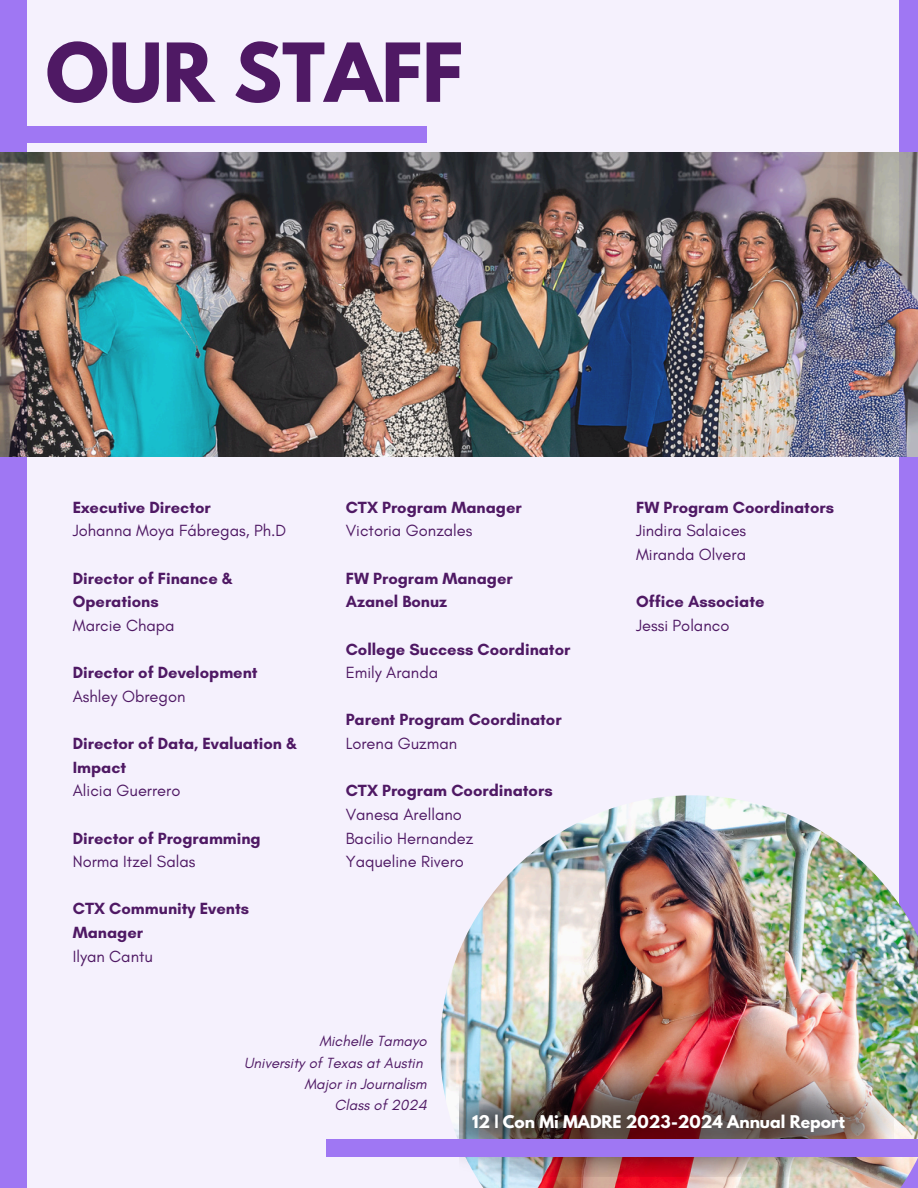
<style>
.page{position:relative;width:918px;height:1188px;background:#9f77f3}
.page>*{position:absolute;margin:0;border:0;box-sizing:border-box;transform-origin:0 0}
.t1{font:700 72px "League Spartan";color:#4f1964}
.t2{font:700 16.5px/23.7px "Glacial Indifference";color:#4f1964}
.t3{font:16.5px "Glacial Indifference";color:#4f1964}
.t4{font:700 15.6px "League Spartan";color:#fff}
.t5{font:italic 15px "Glacial Indifference";color:#4f1964}
</style>
<div class="page">
<div style="left:27px;top:0;width:871px;height:1188px;background:#f5f1fd"></div>
<img style="left:0;top:153px;width:918px;height:303px">
<div style="left:27px;top:126px;width:400px;height:17px;background:#9f77f3"></div>
<img style="left:440px;top:795px;width:478px;height:393px">
<img style="left:459px;top:1054px;width:434px;height:122px">
<div style="left:326px;top:1139px;width:592px;height:18px;background:#9f77f3"></div>
<p class="t1" style="left:46px;top:37px;width:419px">OUR STAFF</p>
<h1 class="t2" style="left:73px;top:495px;width:140px">Executive Director</h1>
<p class="t3" style="left:73px;top:521px;width:215px">Johanna Moya Fábregas, Ph.D</p>
<p class="t2" style="left:73px;top:566px;width:162px">Director of Finance &amp;<br>Operations</p>
<p class="t3" style="left:73px;top:615px;width:103px">Marcie Chapa</p>
<p class="t2" style="left:73px;top:661px;width:186px">Director of Development</p>
<p class="t3" style="left:73px;top:686px;width:114px">Ashley Obregon</p>
<p class="t2" style="left:73px;top:731px;width:226px">Director of Data, Evaluation &amp;<br>Impact</p>
<p class="t3" style="left:73px;top:781px;width:109px">Alicia Guerrero</p>
<p class="t2" style="left:73px;top:826px;width:190px">Director of Programming</p>
<p class="t3" style="left:73px;top:852px;width:124px">Norma Itzel Salas</p>
<p class="t2" style="left:73px;top:897px;width:178px">CTX Community Events<br>Manager</p>
<p class="t3" style="left:73px;top:946px;width:82px">Ilyan Cantu</p>
<p class="t2" style="left:346px;top:495px;width:177px">CTX Program Manager</p>
<p class="t3" style="left:346px;top:521px;width:128px">Victoria Gonzales</p>
<p class="t2" style="left:346px;top:566px;width:169px">FW Program Manager<br>Azanel Bonuz</p>
<h2 class="t2" style="left:346px;top:637px;width:226px">College Success Coordinator</h2>
<p class="t3" style="left:346px;top:663px;width:94px">Emily Aranda</p>
<p class="t2" style="left:346px;top:708px;width:217px">Parent Program Coordinator</p>
<p class="t3" style="left:346px;top:733px;width:113px">Lorena Guzman</p>
<p class="t2" style="left:346px;top:779px;width:208px">CTX Program Coordinators</p>
<p class="t3" style="left:346px;top:804px;width:118px">Vanesa Arellano</p>
<p class="t3" style="left:346px;top:828px;width:129px">Bacilio Hernandez</p>
<p class="t3" style="left:346px;top:852px;width:120px">Yaqueline Rivero</p>
<p class="t5" style="left:319px;top:1032px;width:109px">Michelle Tamayo</p>
<h2 class="t5" style="left:244px;top:1053px;width:180px">University of Texas at Austin</h2>
<p class="t5" style="left:304px;top:1075px;width:124px">Major in Journalism</p>
<p class="t5" style="left:335px;top:1096px;width:94px">Class of 2024</p>
<p class="t2" style="left:636px;top:495px;width:200px">FW Program Coordinators</p>
<p class="t3" style="left:636px;top:521px;width:112px">Jindira Salaices</p>
<p class="t3" style="left:636px;top:544px;width:112px">Miranda Olvera</p>
<p class="t2" style="left:636px;top:590px;width:130px">Office Associate</p>
<p class="t3" style="left:636px;top:615px;width:95px">Jessi Polanco</p>
<p class="t4" style="left:472px;top:1114px;width:374px">12 | Con Mi MADRE 2023-2024 Annual Report</p>
</div>
